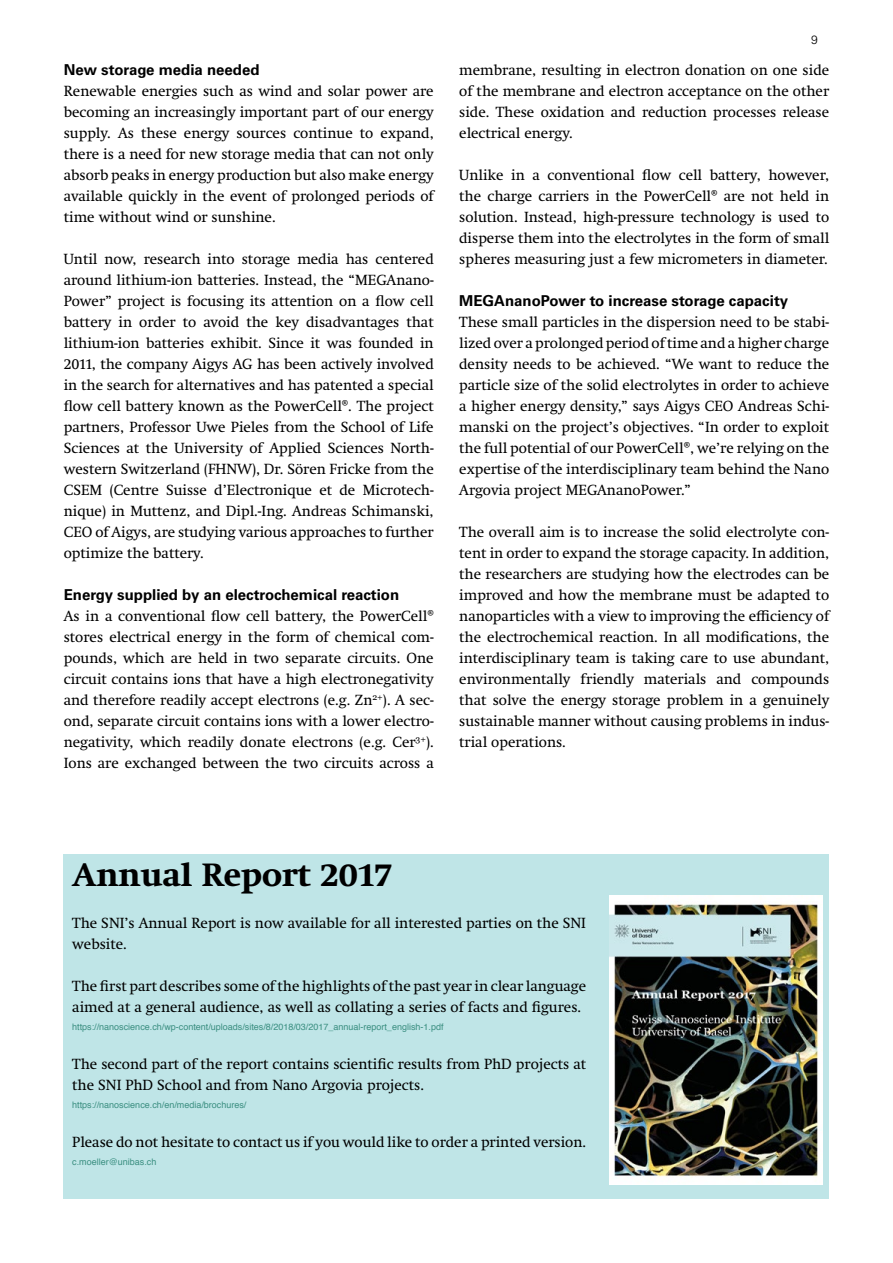
<style>
.page{position:relative;width:893px;height:1263px;background:#fff}
.page>*{position:absolute;margin:0;border:0;box-sizing:border-box;transform-origin:0 0}
.t1{font:700 33px "Swift Neue LT Pro";color:#000}
.t2{font:15px/21px "Swift Neue LT Pro";color:#000;text-align:justify}
.t3{font:700 15px "Univers LT Std";color:#000}
.t4{font:300 12px "Univers LT Std";color:#000}
.t5{font:9px "Helvetica";color:#3b8f81}
</style>
<div class="page">
<div style="left:64px;top:855px;width:765px;height:344px;background:#bfe5e7"></div>
<img style="left:609px;top:895px;width:213px;height:289px">
<p class="t3" style="left:64px;top:61px;width:197px">New storage media needed</p>
<p class="t2" style="left:64px;top:80px;width:371px">Renewable energies such as wind and solar power are becoming an increasingly important part of our energy supply. As these energy sources continue to expand, there is a need for new storage media that can not only absorb peaks in energy production but also make energy available quickly in the event of prolonged periods of time without wind or sunshine.</p>
<p class="t2" style="left:64px;top:248px;width:371px">Until now, research into storage media has centered around lithium-ion batteries. Instead, the “MEGAnano-Power” project is focusing its attention on a flow cell battery in order to avoid the key disadvantages that lithium-ion batteries exhibit. Since it was founded in 2011, the company Aigys AG has been actively involved in the search for alternatives and has patented a special flow cell battery known as the PowerCell®. The project partners, Professor Uwe Pieles from the School of Life Sciences at the University of Applied Sciences North&shy;western Switzerland (FHNW), Dr. Sören Fricke from the CSEM (Centre Suisse d’Electronique et de Microtech&shy;nique) in Muttenz, and Dipl.-Ing. Andreas Schimanski, CEO of Aigys, are studying various approaches to further optimize the battery.</p>
<p class="t3" style="left:64px;top:586px;width:337px">Energy supplied by an electrochemical reaction</p>
<p class="t2" style="left:64px;top:605px;width:371px">As in a conventional flow cell battery, the PowerCell® stores electrical energy in the form of chemical com&shy;pounds, which are held in two separate circuits. One circuit contains ions that have a high electronegativity and therefore readily accept electrons (e.g. Zn<sup>2+</sup>). A sec&shy;ond, separate circuit contains ions with a lower electro&shy;negativity, which readily donate electrons (e.g. Cer<sup>3+</sup>).<br>Ions are exchanged between the two circuits across a</p>
<p class="t4" style="left:811px;top:33px;width:8px">9</p>
<p class="t2" style="left:459px;top:60px;width:371px">membrane, resulting in electron donation on one side of the membrane and electron acceptance on the other side. These oxidation and reduction processes release electrical energy.</p>
<p class="t2" style="left:459px;top:165px;width:371px">Unlike in a conventional flow cell battery, however, the charge carriers in the PowerCell® are not held in solution. Instead, high-pressure technology is used to disperse them into the electrolytes in the form of small spheres measuring just a few micrometers in diameter.</p>
<p class="t3" style="left:459px;top:292px;width:330px">MEGAnanoPower to increase storage capacity</p>
<p class="t2" style="left:459px;top:312px;width:371px">These small particles in the dispersion need to be stabi&shy;lized over a prolonged period of time and a higher charge density needs to be achieved. “We want to reduce the particle size of the solid electrolytes in order to achieve a higher energy density,” says Aigys CEO Andreas Schi&shy;manski on the project’s objectives. “In order to exploit the full potential of our PowerCell®, we’re relying on the expertise of the interdisciplinary team behind the Nano Argovia project MEGAnanoPower.”</p>
<p class="t2" style="left:459px;top:522px;width:371px">The overall aim is to increase the solid electrolyte con&shy;tent in order to expand the storage capacity. In addition, the researchers are studying how the electrodes can be improved and how the membrane must be adapted to nanoparticles with a view to improving the efficiency of the electrochemical reaction. In all modifications, the interdisciplinary team is taking care to use abundant, environmentally friendly materials and compounds that solve the energy storage problem in a genuinely sustainable manner without causing problems in indus&shy;trial operations.</p>
<h1 class="t1" style="left:72px;top:856px;width:321px">Annual Report 2017</h1>
<p class="t2" style="left:72px;top:912px;width:515px">The SNI’s Annual Report is now available for all interested parties on the SNI website.</p>
<p class="t2" style="left:72px;top:975px;width:515px">The first part describes some of the highlights of the past year in clear language aimed at a general audience, as well as collating a series of facts and figures.</p>
<p class="t5" style="left:72px;top:1020px;width:373px">https://nanoscience.ch/wp-content/uploads/sites/8/2018/03/2017_annual-report_english-1.pdf</p>
<p class="t2" style="left:72px;top:1053px;width:515px">The second part of the report contains scientific results from PhD projects at the SNI PhD School and from Nano Argovia projects.</p>
<p class="t5" style="left:72px;top:1098px;width:176px">https://nanoscience.ch/en/media/brochures/</p>
<p class="t2" style="left:72px;top:1131px;width:515px">Please do not hesitate to contact us if you would like to order a printed version.</p>
<p class="t5" style="left:72px;top:1155px;width:86px">c.moeller@unibas.ch</p>
</div>
